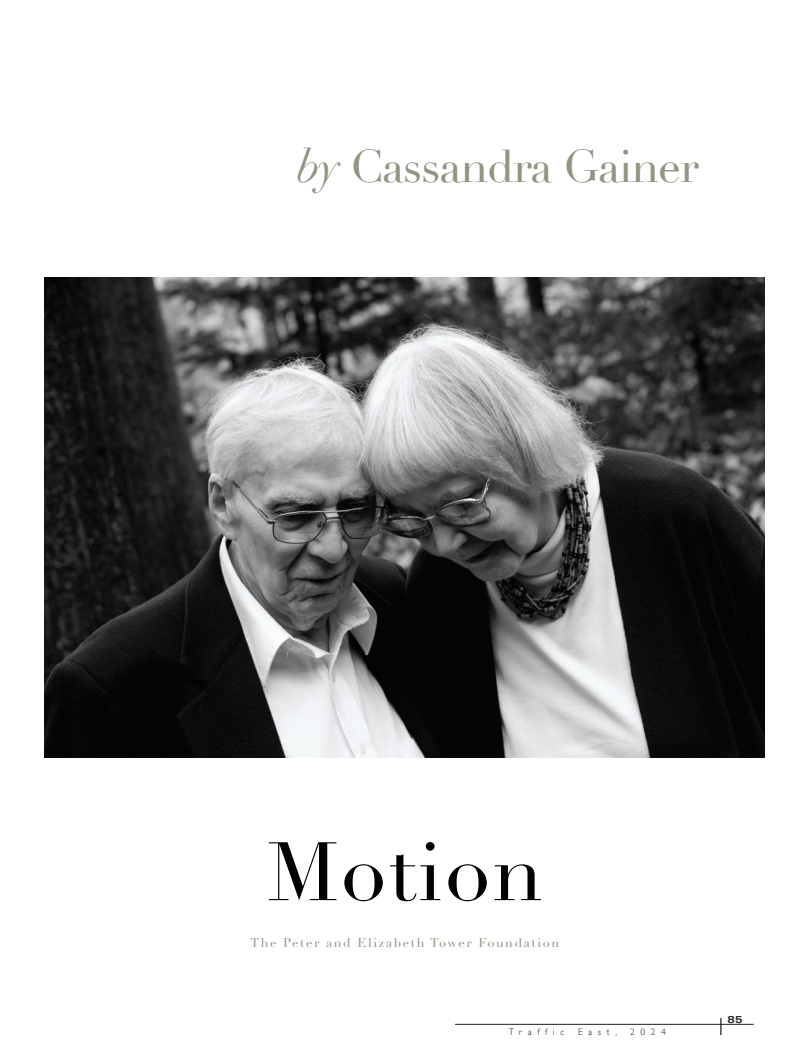
<style>
.page{position:relative;width:810px;height:1058px;background:#fff}
.page>*{position:absolute;margin:0;border:0;box-sizing:border-box;transform-origin:0 0}
.t1{font:81.25px "Didot";letter-spacing:.025em;color:#010101}
.t2{font:45px "Didot";letter-spacing:-.025em;color:#959383}
.t3{font:12.5px "Didot";letter-spacing:.13em;color:#959383}
.t4{font:700 expanded 10px "Univers";color:#231f20}
.t5{font:300 9.38px "Gill Sans";letter-spacing:.6em;color:#231f20}
.s1{font-style:italic}
</style>
<div class="page">
<svg style="left:720px;top:1018px;width:2px;height:17px"></svg>
<hr style="left:455px;top:1024px;width:299px;height:1px;background:#231f20">
<img style="left:45px;top:277px;width:720px;height:480px">
<h2 class="t2" style="left:297px;top:139px;width:403px"><span class="s1">by</span> Cassandra Gainer</h2>
<h1 class="t1" style="left:267px;top:823px;width:278px">Motion</h1>
<p class="t3" style="left:250px;top:935px;width:311px">The Peter and Elizabeth Tower Foundation</p>
<p class="t5" style="left:509px;top:1026px;width:57px">Traffic</p>
<p class="t5" style="left:578px;top:1026px;width:40px">East,</p>
<p class="t5" style="left:630px;top:1026px;width:37px">2024</p>
<p class="t4" style="left:728px;top:1015px;width:16px">85</p>
</div>
